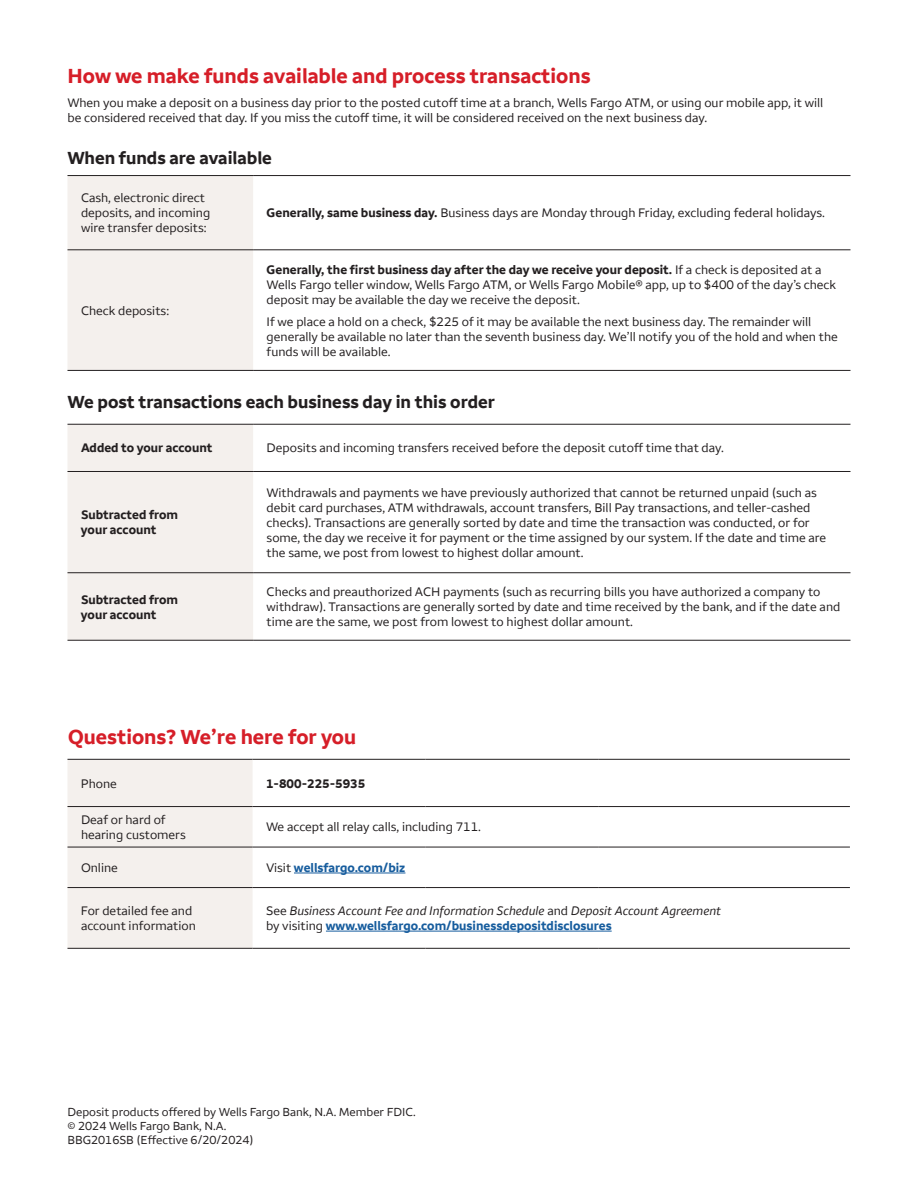
<style>
.page{position:relative;width:918px;height:1188px;background:#fff}
.page>*{position:absolute;margin:0;border:0;box-sizing:border-box;transform-origin:0 0}
.t1{font:700 21px "Wells Fargo Sans";color:#d61e28}
.t2{font:700 18px "Wells Fargo Sans";color:#231f20}
.t3{font:12.75px/15px "Wells Fargo Sans";color:#231f20}
.t4{font:italic 12.75px/15px "Wells Fargo Sans";color:#231f20}
.t5{font:700 12.75px/15px "Wells Fargo Sans";color:#231f20}
.t6{font:700 12.75px "Wells Fargo Sans";color:#175d9e}
.t7{font:12px "Wells Fargo Sans";color:#231f20}
.s1{font-weight:700}
.s2{font-weight:400;color:#231f20}
.s3{font-style:normal}
.s4{font-weight:700;font-style:normal;color:#175d9e}
</style>
<div class="page">
<div style="left:68px;top:425px;width:185px;height:215px;background:#f4f0ed"></div>
<hr style="left:68px;top:424px;width:185px;height:1px;background:#231f20">
<hr style="left:253px;top:424px;width:597px;height:1px;background:#231f20">
<hr style="left:68px;top:471px;width:185px;height:1px;background:#231f20">
<hr style="left:253px;top:471px;width:597px;height:1px;background:#231f20">
<hr style="left:68px;top:572px;width:185px;height:1px;background:#231f20">
<hr style="left:253px;top:572px;width:597px;height:1px;background:#231f20">
<hr style="left:68px;top:640px;width:185px;height:1px;background:#231f20">
<hr style="left:253px;top:640px;width:597px;height:1px;background:#231f20">
<div style="left:68px;top:760px;width:185px;height:188px;background:#f4f0ed"></div>
<hr style="left:68px;top:759px;width:185px;height:1px;background:#231f20">
<hr style="left:253px;top:759px;width:172px;height:1px;background:#231f20">
<hr style="left:425px;top:759px;width:173px;height:1px;background:#231f20">
<hr style="left:598px;top:759px;width:252px;height:1px;background:#231f20">
<hr style="left:68px;top:806px;width:185px;height:1px;background:#231f20">
<hr style="left:253px;top:806px;width:172px;height:1px;background:#231f20">
<hr style="left:425px;top:806px;width:173px;height:1px;background:#231f20">
<hr style="left:598px;top:806px;width:252px;height:1px;background:#231f20">
<hr style="left:68px;top:847px;width:185px;height:1px;background:#231f20">
<hr style="left:253px;top:847px;width:172px;height:1px;background:#231f20">
<hr style="left:425px;top:847px;width:173px;height:1px;background:#231f20">
<hr style="left:598px;top:847px;width:252px;height:1px;background:#231f20">
<hr style="left:68px;top:887px;width:185px;height:1px;background:#231f20">
<hr style="left:253px;top:887px;width:172px;height:1px;background:#231f20">
<hr style="left:425px;top:887px;width:173px;height:1px;background:#231f20">
<hr style="left:598px;top:887px;width:252px;height:1px;background:#231f20">
<hr style="left:68px;top:948px;width:185px;height:1px;background:#231f20">
<hr style="left:253px;top:948px;width:172px;height:1px;background:#231f20">
<hr style="left:425px;top:948px;width:173px;height:1px;background:#231f20">
<hr style="left:598px;top:948px;width:252px;height:1px;background:#231f20">
<hr style="left:294px;top:873px;width:111px;height:1px;background:#175d9e">
<hr style="left:326px;top:931px;width:286px;height:1px;background:#175d9e">
<div style="left:68px;top:176px;width:185px;height:194px;background:#f4f0ed"></div>
<hr style="left:68px;top:175px;width:185px;height:1px;background:#231f20">
<hr style="left:253px;top:175px;width:597px;height:1px;background:#231f20">
<hr style="left:68px;top:250px;width:185px;height:1px;background:#231f20">
<hr style="left:253px;top:250px;width:597px;height:1px;background:#231f20">
<hr style="left:68px;top:370px;width:185px;height:1px;background:#231f20">
<hr style="left:253px;top:370px;width:597px;height:1px;background:#231f20">
<h2 class="t1" style="left:67px;top:63px;width:525px">How we make funds available and process transactions</h2>
<p class="t3" style="left:67px;top:96px;width:757px">When you make a deposit on a business day prior to the posted cutoff time at a branch, Wells Fargo ATM, or using our mobile app, it will be considered received that day. If you miss the cutoff time, it will be considered received on the next business day.</p>
<h3 class="t2" style="left:68px;top:147px;width:206px">When funds are available</h3>
<p class="t3" style="left:81px;top:190px;width:131px">Cash, electronic direct deposits, and incoming wire transfer deposits:</p>
<p class="t3" style="left:267px;top:205px;width:560px"><span class="s1">Generally, same business day.</span> Business days are Monday through Friday, excluding federal holidays.</p>
<p class="t3" style="left:267px;top:262px;width:571px"><span class="s1">Generally, the first business day after the day we receive your deposit.</span> If a check is deposited at a<br>Wells Fargo teller window, Wells Fargo ATM, or Wells Fargo Mobile® app, up to $400 of the day’s check deposit may be available the day we receive the deposit.</p>
<p class="t3" style="left:267px;top:314px;width:573px">If we place a hold on a check, $225 of it may be available the next business day. The remainder will generally be available no later than the seventh business day. We’ll notify you of the hold and when the funds will be available.</p>
<h3 class="t2" style="left:68px;top:391px;width:429px">We post transactions each business day in this order</h3>
<h4 class="t5" style="left:81px;top:441px;width:133px">Added to your account</h4>
<p class="t3" style="left:267px;top:441px;width:459px">Deposits and incoming transfers received before the deposit cutoff time that day.</p>
<p class="t3" style="left:81px;top:303px;width:90px">Check deposits:</p>
<h4 class="t5" style="left:81px;top:508px;width:98px">Subtracted from your account</h4>
<p class="t3" style="left:267px;top:485px;width:561px">Withdrawals and payments we have previously authorized that cannot be returned unpaid (such as debit card purchases, ATM withdrawals, account transfers, Bill Pay transactions, and teller-cashed checks). Transactions are generally sorted by date and time the transaction was conducted, or for some, the day we receive it for payment or the time assigned by our system. If the date and time are the same, we post from lowest to highest dollar amount.</p>
<p class="t5" style="left:81px;top:592px;width:98px">Subtracted from your account</p>
<p class="t3" style="left:267px;top:584px;width:575px">Checks and preauthorized ACH payments (such as recurring bills you have authorized a company to withdraw). Transactions are generally sorted by date and time received by the bank, and if the date and time are the same, we post from lowest to highest dollar amount.</p>
<h2 class="t1" style="left:68px;top:724px;width:290px">Questions? We’re here for you</h2>
<p class="t3" style="left:81px;top:776px;width:37px">Phone</p>
<p class="t5" style="left:266px;top:776px;width:101px">1-800-225-5935</p>
<p class="t3" style="left:81px;top:812px;width:106px">Deaf or hard of hearing customers</p>
<p class="t3" style="left:266px;top:820px;width:217px">We accept all relay calls, including 711.</p>
<p class="t3" style="left:81px;top:860px;width:38px">Online</p>
<p class="t6" style="left:266px;top:860px;width:141px"><span class="s2">Visit</span> wellsfargo.com/biz</p>
<p class="t3" style="left:81px;top:903px;width:116px">For detailed fee and account information</p>
<p class="t4" style="left:266px;top:903px;width:457px"><span class="s3">See</span> Business Account Fee and Information Schedule <span class="s3">and</span> Deposit Account Agreement <span class="s3">by visiting</span> <span class="s4">www.wellsfargo.com/businessdepositdisclosures</span></p>
<p class="t7" style="left:67px;top:1104px;width:350px">Deposit products offered by Wells Fargo Bank, N.A. Member FDIC.</p>
<p class="t7" style="left:67px;top:1119px;width:160px">© 2024 Wells Fargo Bank, N.A.</p>
<p class="t7" style="left:68px;top:1133px;width:188px">BBG2016SB (Effective 6/20/2024)</p>
</div>
